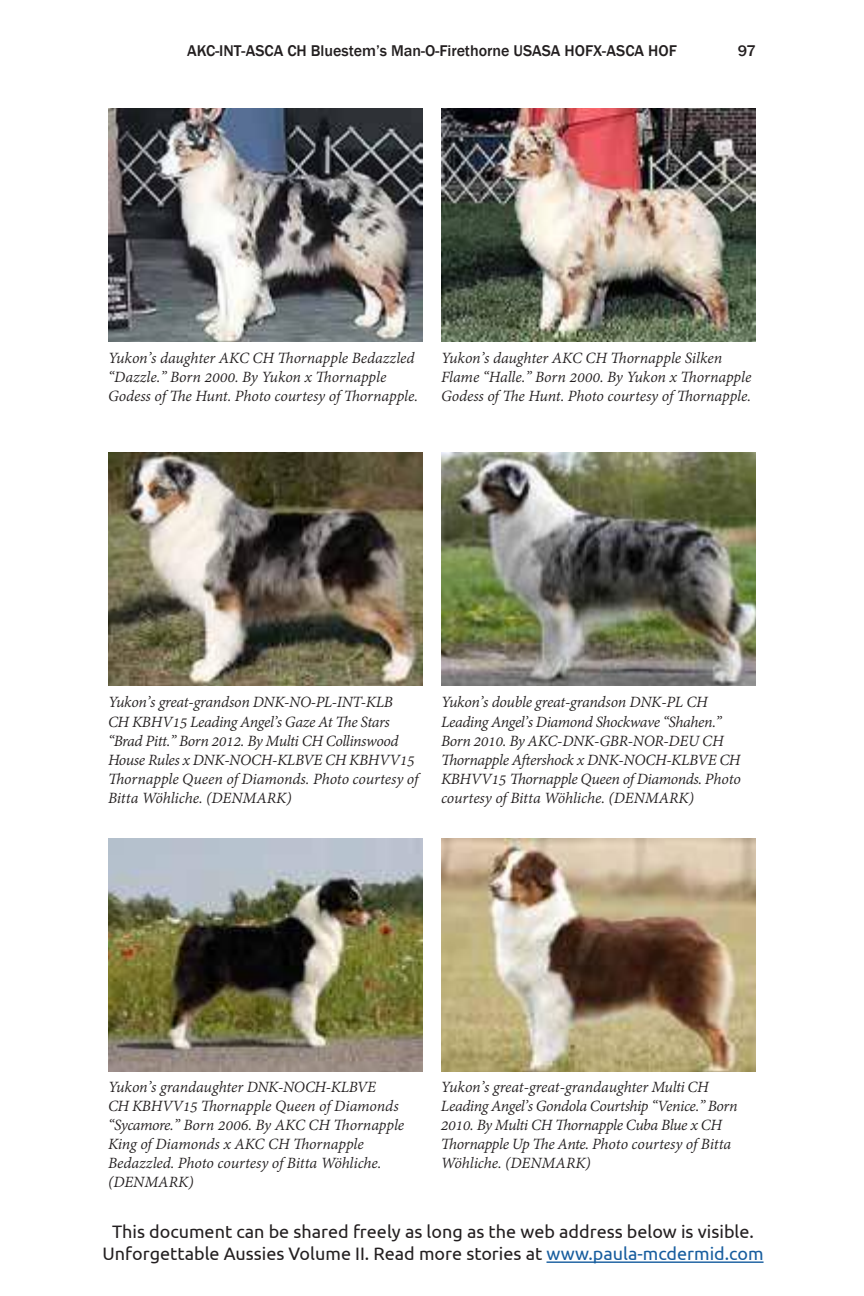
<style>
.page{position:relative;width:864px;height:1296px;background:#fff}
.page>*{position:absolute;margin:0;border:0;box-sizing:border-box;transform-origin:0 0}
.t1{font:18px/22px "Ubuntu";color:#231f20;text-align:center}
.t2{font:italic 17px/19px "Adobe Devanagari";letter-spacing:-.01em;color:#231f20}
.t3{font:500 16px "Franklin Gothic";color:#231f20}
.s1{color:#175d9e}
</style>
<div class="page">
<hr style="left:547px;top:1261px;width:217px;height:2px;background:#175d9e">
<img style="left:108px;top:838px;width:315px;height:234px">
<img style="left:441px;top:452px;width:315px;height:234px">
<img style="left:108px;top:452px;width:315px;height:234px">
<img style="left:441px;top:838px;width:315px;height:234px">
<img style="left:441px;top:108px;width:315px;height:234px">
<img style="left:108px;top:108px;width:315px;height:234px">
<p class="t3" style="left:187px;top:41px;width:491px">AKC-INT-ASCA CH Bluestem’s Man-O-Firethorne USASA HOFX-ASCA HOF</p>
<p class="t3" style="left:738px;top:41px;width:20px">97</p>
<p class="t2" style="left:108px;top:350px;width:312px">Yukon’s daughter AKC CH Thornapple Bedazzled “Dazzle.” Born 2000. By Yukon x Thornapple<br>Godess of The Hunt. Photo courtesy of Thornapple.</p>
<p class="t2" style="left:441px;top:350px;width:312px">Yukon’s daughter AKC CH Thornapple Silken<br>Flame “Halle.” Born 2000. By Yukon x Thornapple<br>Godess of The Hunt. Photo courtesy of Thornapple.</p>
<p class="t2" style="left:108px;top:694px;width:312px">Yukon’s great-grandson DNK-NO-PL-INT-KLB<br>CH KBHV15 Leading Angel’s Gaze At The Stars “Brad Pitt.” Born 2012. By Multi CH Collinswood House Rules x DNK-NOCH-KLBVE CH KBHVV15<br>Thornapple Queen of Diamonds. Photo courtesy of Bitta Wöhliche. (DENMARK)</p>
<p class="t2" style="left:441px;top:694px;width:302px">Yukon’s double great-grandson DNK-PL CH Leading Angel’s Diamond Shockwave “Shahen.” Born 2010. By AKC-DNK-GBR-NOR-DEU CH Thornapple Aftershock x DNK-NOCH-KLBVE CH KBHVV15 Thornapple Queen of Diamonds. Photo courtesy of Bitta Wöhliche. (DENMARK)</p>
<p class="t2" style="left:108px;top:1079px;width:298px">Yukon’s grandaughter DNK-NOCH-KLBVE<br>CH KBHVV15 Thornapple Queen of Diamonds “Sycamore.” Born 2006. By AKC CH Thornapple King of Diamonds x AKC CH Thornapple Bedazzled. Photo courtesy of Bitta Wöhliche. (DENMARK)</p>
<p class="t2" style="left:441px;top:1079px;width:298px">Yukon’s great-great-grandaughter Multi CH Leading Angel’s Gondola Courtship “Venice.” Born 2010. By Multi CH Thornapple Cuba Blue x CH Thornapple Up The Ante. Photo courtesy of Bitta Wöhliche. (DENMARK)</p>
<p class="t1" style="left:103px;top:1220px;width:663px">This document can be shared freely as long as the web address below is visible.<br>Unforgettable Aussies Volume II. Read more stories at <span class="s1">www.paula-mcdermid.com</span></p>
</div>
